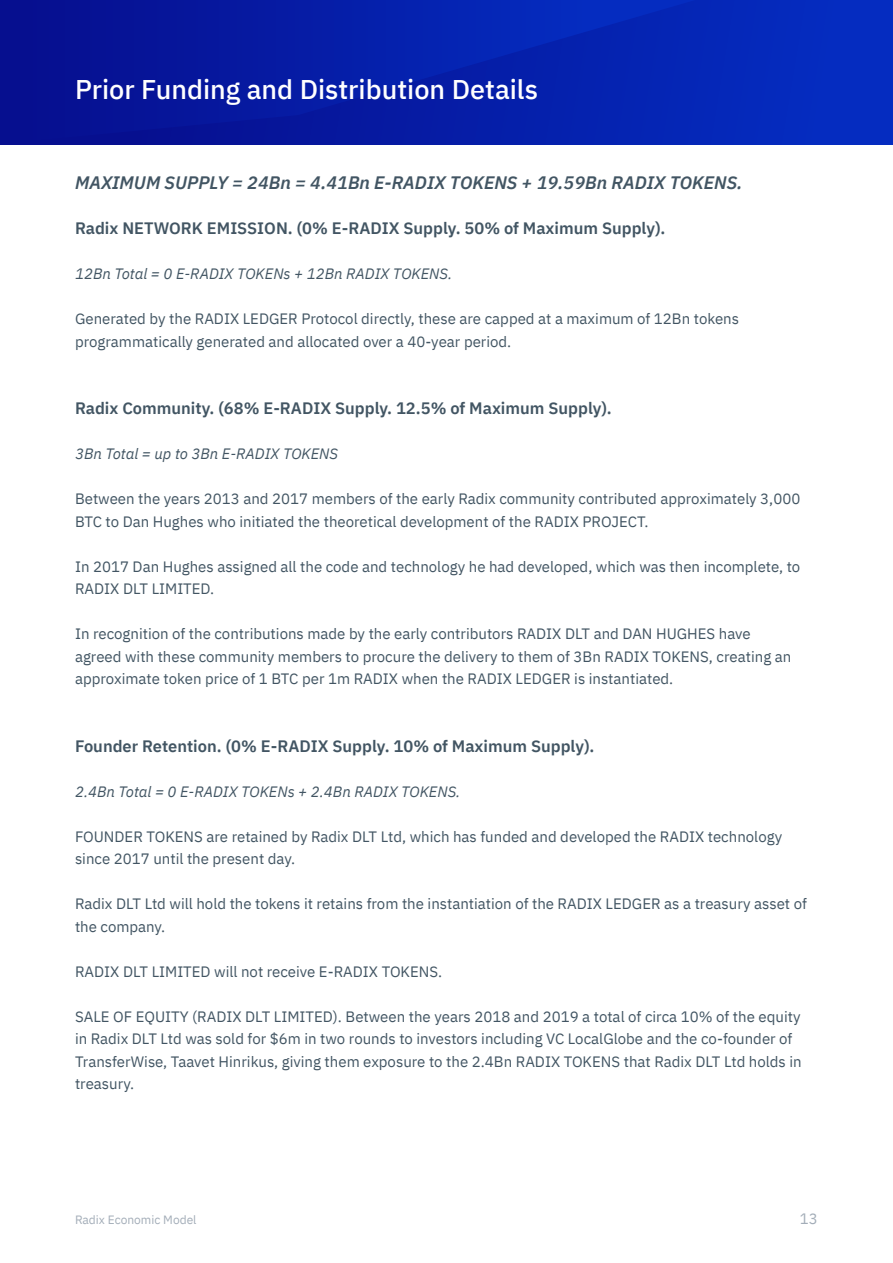
<style>
.page{position:relative;width:893px;height:1263px;background:#fff}
.page>*{position:absolute;margin:0;border:0;box-sizing:border-box;transform-origin:0 0}
.t1{font:500 27px "IBM Plex Sans";color:#fff}
.t2{font:italic 600 18px "IBM Plex Sans";color:#425563}
.t3{font:600 16.5px "IBM Plex Sans";color:#425563}
.t4{font:15px/22.5px "IBM Plex Sans";color:#425563}
.t5{font:italic 15px "IBM Plex Sans";color:#425563}
.t6{font:15px "IBM Plex Sans";color:#a3adb8}
.t7{font:12px "IBM Plex Sans";color:#a3adb8}
</style>
<div class="page">
<div style="left:0;top:0;width:893px;height:144px;background:#052abc"></div>
<svg style="left:0;top:0;width:650px;height:144px"></svg>
<h1 class="t1" style="left:75px;top:68px;width:464px">Prior Funding and Distribution Details</h1>
<p class="t2" style="left:75px;top:168px;width:669px">MAXIMUM SUPPLY = 24Bn = 4.41Bn E-RADIX TOKENS + 19.59Bn RADIX TOKENS.</p>
<p class="t3" style="left:75px;top:215px;width:592px">Radix NETWORK EMISSION. (0% E-RADIX Supply. 50% of Maximum Supply).</p>
<p class="t5" style="left:75px;top:262px;width:379px">12Bn Total = 0 E-RADIX TOKENs + 12Bn RADIX TOKENS.</p>
<p class="t4" style="left:75px;top:306px;width:666px">Generated by the RADIX LEDGER Protocol directly, these are capped at a maximum of 12Bn tokens programmatically generated and allocated over a 40-year period.</p>
<p class="t3" style="left:75px;top:395px;width:538px">Radix Community. (68% E-RADIX Supply. 12.5% of Maximum Supply).</p>
<p class="t5" style="left:75px;top:442px;width:265px">3Bn Total = up to 3Bn E-RADIX TOKENS</p>
<p class="t4" style="left:75px;top:486px;width:727px">Between the years 2013 and 2017 members of the early Radix community contributed approximately 3,000<br>BTC to Dan Hughes who initiated the theoretical development of the RADIX PROJECT.</p>
<p class="t4" style="left:75px;top:554px;width:727px">In 2017 Dan Hughes assigned all the code and technology he had developed, which was then incomplete, to<br>RADIX DLT LIMITED.</p>
<p class="t4" style="left:75px;top:621px;width:718px">In recognition of the contributions made by the early contributors RADIX DLT and DAN HUGHES have agreed with these community members to procure the delivery to them of 3Bn RADIX TOKENS, creating an approximate token price of 1 BTC per 1m RADIX when the RADIX LEDGER is instantiated.</p>
<p class="t3" style="left:75px;top:733px;width:521px">Founder Retention. (0% E-RADIX Supply. 10% of Maximum Supply).</p>
<p class="t5" style="left:75px;top:780px;width:387px">2.4Bn Total = 0 E-RADIX TOKENs + 2.4Bn RADIX TOKENS.</p>
<p class="t4" style="left:75px;top:824px;width:709px">FOUNDER TOKENS are retained by Radix DLT Ltd, which has funded and developed the RADIX technology since 2017 until the present day.</p>
<p class="t4" style="left:75px;top:891px;width:733px">Radix DLT Ltd will hold the tokens it retains from the instantiation of the RADIX LEDGER as a treasury asset of the company.</p>
<p class="t4" style="left:75px;top:959px;width:369px">RADIX DLT LIMITED will not receive E-RADIX TOKENS.</p>
<p class="t4" style="left:75px;top:1004px;width:728px">SALE OF EQUITY (RADIX DLT LIMITED). Between the years 2018 and 2019 a total of circa 10% of the equity in Radix DLT Ltd was sold for $6m in two rounds to investors including VC LocalGlobe and the co-founder of TransferWise, Taavet Hinrikus, giving them exposure to the 2.4Bn RADIX TOKENS that Radix DLT Ltd holds in treasury.</p>
<p class="t7" style="left:75px;top:1211px;width:123px">Radix Economic Model</p>
<p class="t6" style="left:800px;top:1207px;width:19px">13</p>
</div>
